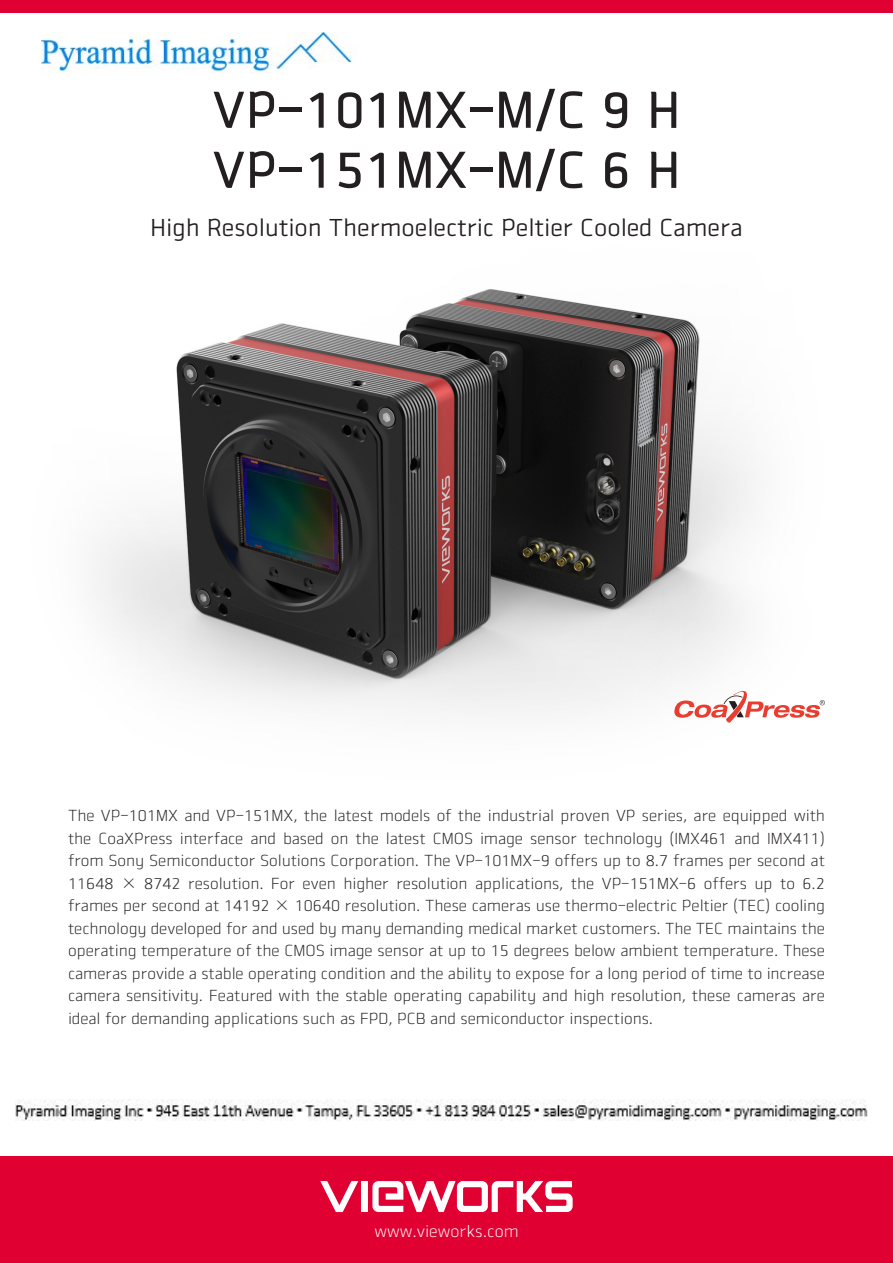
<style>
.page{position:relative;width:893px;height:1263px;background:#fff}
.page>*{position:absolute;margin:0;border:0;box-sizing:border-box;transform-origin:0 0}
.Main_Title{font:51px "Vieworks B";color:#231f20}
.Title_Description{font:24px "Vieworks M";color:#231f20}
.t1{font:16.5px "Vieworks L";color:#fff}
.Product_Description{font:15.75px/22.5px "Vieworks L";color:#231f20;text-align:justify}
</style>
<div class="page">
<div style="left:0;top:1157px;width:893px;height:106px;background:#e00031"></div>
<div style="left:0;top:0;width:893px;height:13px;background:#e00031"></div>
<div style="left:362px;top:1181px;width:6px;height:31px;background:#fff"></div>
<svg style="left:372px;top:1181px;width:201px;height:31px"></svg>
<svg style="left:320px;top:1181px;width:38px;height:31px"></svg>
<img style="left:92px;top:289px;width:663px;height:425px">
<svg style="left:673px;top:690px;width:152px;height:33px"></svg>
<img style="left:42px;top:33px;width:310px;height:40px">
<img style="left:16px;top:1099px;width:852px;height:21px">
<p class="Main_Title" style="left:213px;top:80px;width:469px">VP-101MX-M/C 9 H</p>
<p class="Main_Title" style="left:213px;top:140px;width:469px">VP-151MX-M/C 6 H</p>
<p class="Title_Description" style="left:150px;top:214px;width:594px">High Resolution Thermoelectric Peltier Cooled Camera</p>
<p class="Product_Description" style="left:68px;top:804px;width:758px">The VP-101MX and VP-151MX, the latest models of the industrial proven VP series, are equipped with the CoaXPress interface and based on the latest CMOS image sensor technology (IMX461 and IMX411) from Sony Semiconductor Solutions Corporation. The VP-101MX-9 offers up to 8.7 frames per second at 11648 × 8742 resolution. For even higher resolution applications, the VP-151MX-6 offers up to 6.2 frames per second at 14192 × 10640 resolution. These cameras use thermo-electric Peltier (TEC) cooling technology developed for and used by many demanding medical market customers. The TEC maintains the operating temperature of the CMOS image sensor at up to 15 degrees below ambient temperature. These cameras provide a stable operating condition and the ability to expose for a long period of time to increase camera sensitivity. Featured with the stable operating capability and high resolution, these cameras are ideal for demanding applications such as FPD, PCB and semiconductor inspections.</p>
<p class="t1" style="left:374px;top:1221px;width:146px">www.vieworks.com</p>
</div>
